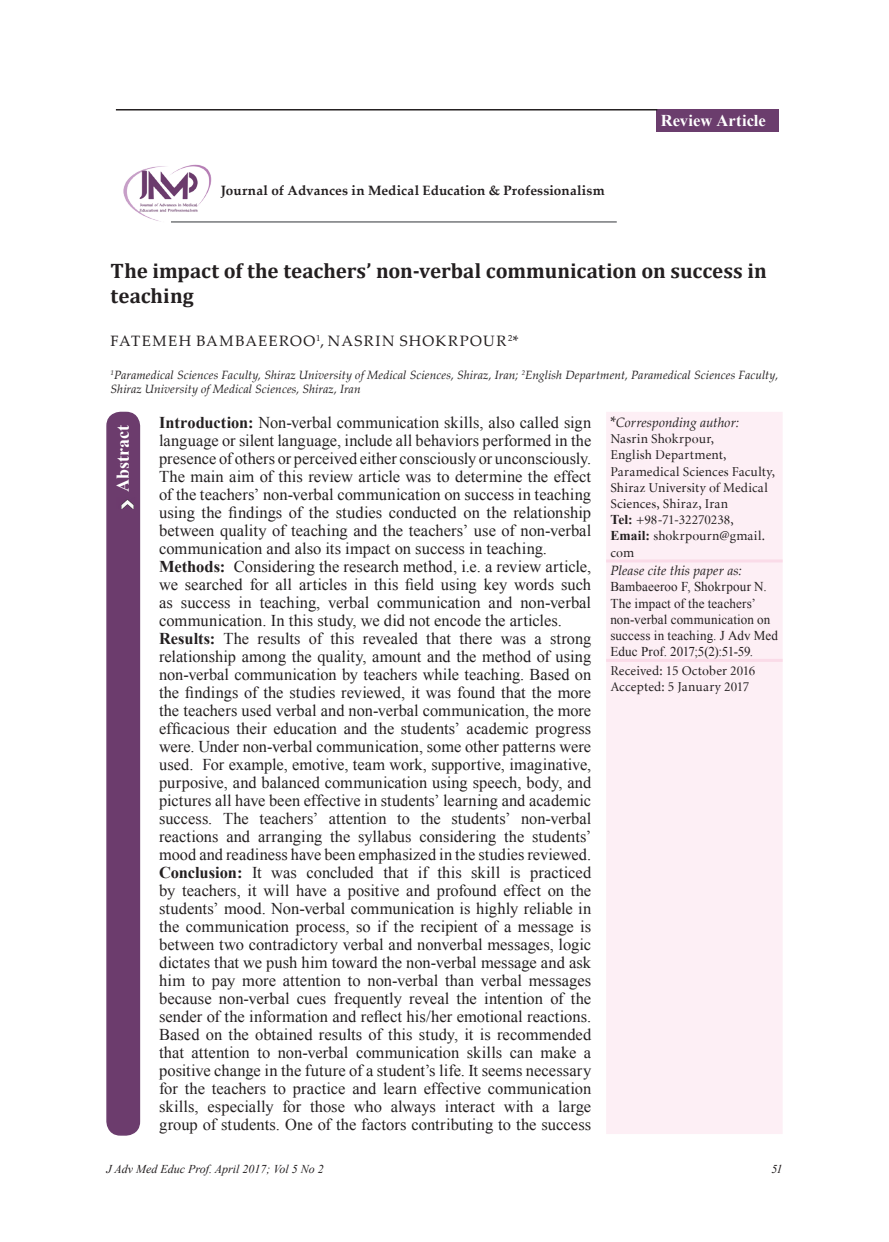
<style>
.page{position:relative;width:889px;height:1242px;background:#fff}
.page>*{position:absolute;margin:0;border:0;box-sizing:border-box;transform-origin:0 0}
.t1{font:700 21px/25.2px "Cambria";color:#231f20}
.t2{font:700 18px "Times New Roman";letter-spacing:-.005em;color:#fff}
.t3{font:16.5px/18px "Times New Roman";color:#231f20}
.t4{font:700 16.5px "Times New Roman";color:#fff}
.t5{font:15px "Palatino Linotype";letter-spacing:.09em;color:#231f20}
.t6{font:13.5px/16.2px "Minion Cyrillic";letter-spacing:.015em;color:#231f20}
.t7{font:13.5px/16.2px "Times New Roman";letter-spacing:.01em;color:#231f20}
.t8{font:700 13.5px "Palatino Linotype";letter-spacing:.01em;color:#231f20}
.t9{font:italic 13.5px "Palatino Linotype";letter-spacing:.005em;color:#231f20}
.t10{font:italic 12px/14.4px "Palatino Linotype";letter-spacing:.005em;color:#231f20}
.t11{font:italic 12px "Times New Roman";color:#231f20}
.s1{font-weight:700}
.s2{font-style:normal;font-size:15px}
.s3{font-family:"Times New Roman";font-weight:700}
</style>
<div class="page">
<div style="left:606px;top:412px;width:176px;height:722px;background:#fdeff5"></div>
<hr style="left:606px;top:659px;width:176px;height:3px;background:#fadbe8">
<hr style="left:606px;top:559px;width:176px;height:3px;background:#fadbe8">
<div style="left:656px;top:109px;width:123px;height:23px;background:#6b3d6d"></div>
<hr style="left:116px;top:109px;width:541px;height:1px;background:#231f20">
<hr style="left:171px;top:221px;width:446px;height:2px;background:#76787b">
<img style="left:123px;top:164px;width:88px;height:59px">
<div style="left:107px;top:412px;width:32px;height:723px;background:#6c3c6d;border-radius:14px"></div>
<div style="left:106px;top:412px;width:34px;height:723px;border:2px solid #6b3d6d;border-radius:14px"></div>
<img style="left:121px;top:499px;width:13px;height:10px">
<p class="t8" style="left:221px;top:181px;width:385px">Journal of Advances in Medical Education &amp; Professionalism</p>
<p class="t4" style="left:661px;top:108px;width:106px">Review Article</p>
<p class="t1" style="left:111px;top:257px;width:657px">The impact of the teachers’ non-verbal communication on success in teaching</p>
<p class="t5" style="left:111px;top:330px;width:409px">FATEMEH BAMBAEEROO<sup>1</sup>, NASRIN SHOKRPOUR<sup>2</sup>*</p>
<p class="t10" style="left:111px;top:367px;width:669px"><sup>1</sup>Paramedical Sciences Faculty, Shiraz University of Medical Sciences, Shiraz, Iran; <sup>2</sup>English Department, Paramedical Sciences Faculty,<br>Shiraz University of Medical Sciences, Shiraz, Iran</p>
<p class="t3" style="left:159px;top:412px;width:434px"><span class="s1">Introduction:</span> Non-verbal communication skills, also called sign language or silent language, include all behaviors performed in the presence of others or perceived either consciously or unconsciously.<br>The main aim of this review article was to determine the effect of the teachers’ non-verbal communication on success in teaching using the findings of the studies conducted on the relationship between quality of teaching and the teachers’ use of non-verbal communication and also its impact on success in teaching.<br><span class="s1">Methods:</span> Considering the research method, i.e. a review article, we searched for all articles in this field using key words such as success in teaching, verbal communication and non-verbal communication. In this study, we did not encode the articles.<br><span class="s1">Results:</span> The results of this revealed that there was a strong relationship among the quality, amount and the method of using non-verbal communication by teachers while teaching. Based on the findings of the studies reviewed, it was found that the more the teachers used verbal and non-verbal communication, the more efficacious their education and the students’ academic progress were. Under non-verbal communication, some other patterns were used. For example, emotive, team work, supportive, imaginative, purposive, and balanced communication using speech, body, and pictures all have been effective in students’ learning and academic success. The teachers’ attention to the students’ non-verbal reactions and arranging the syllabus considering the students’ mood and readiness have been emphasized in the studies reviewed.<br><span class="s1">Conclusion:</span> It was concluded that if this skill is practiced by teachers, it will have a positive and profound effect on the students’ mood. Non-verbal communication is highly reliable in the communication process, so if the recipient of a message is between two contradictory verbal and nonverbal messages, logic dictates that we push him toward the non-verbal message and ask him to pay more attention to non-verbal than verbal messages because non-verbal cues frequently reveal the intention of the sender of the information and reflect his/her emotional reactions.<br>Based on the obtained results of this study, it is recommended that attention to non-verbal communication skills can make a positive change in the future of a student’s life. It seems necessary for the teachers to practice and learn effective communication skills, especially for those who always interact with a large group of students. One of the factors contributing to the success</p>
<p class="t9" style="left:610px;top:413px;width:130px"><span class="s2">*</span>Corresponding author:</p>
<p class="t2" style="left:110px;top:492px;width:68px;rotate:-90deg">Abstract</p>
<p class="t6" style="left:610px;top:431px;width:166px">Nasrin Shokrpour,<br>English Department,<br>Paramedical Sciences Faculty,<br>Shiraz University of Medical<br>Sciences, Shiraz, Iran<br><span class="s3">Tel:</span> +98-71-32270238,<br><span class="s3">Email:</span> shokrpourn@gmail. com</p>
<p class="t9" style="left:610px;top:561px;width:133px">Please cite this paper as:</p>
<p class="t7" style="left:610px;top:578px;width:169px">Bambaeeroo F, Shokrpour N.<br>The impact of the teachers’ non-verbal communication on success in teaching. J Adv Med<br>Educ Prof. 2017;5(2):51-59.</p>
<p class="t6" style="left:610px;top:662px;width:146px">Received: 15 October 2016<br>Accepted: 5 January 2017</p>
<p class="t11" style="left:106px;top:1160px;width:219px">J Adv Med Educ Prof. April 2017; Vol 5 No 2</p>
<p class="t11" style="left:771px;top:1160px;width:13px">51</p>
</div>
